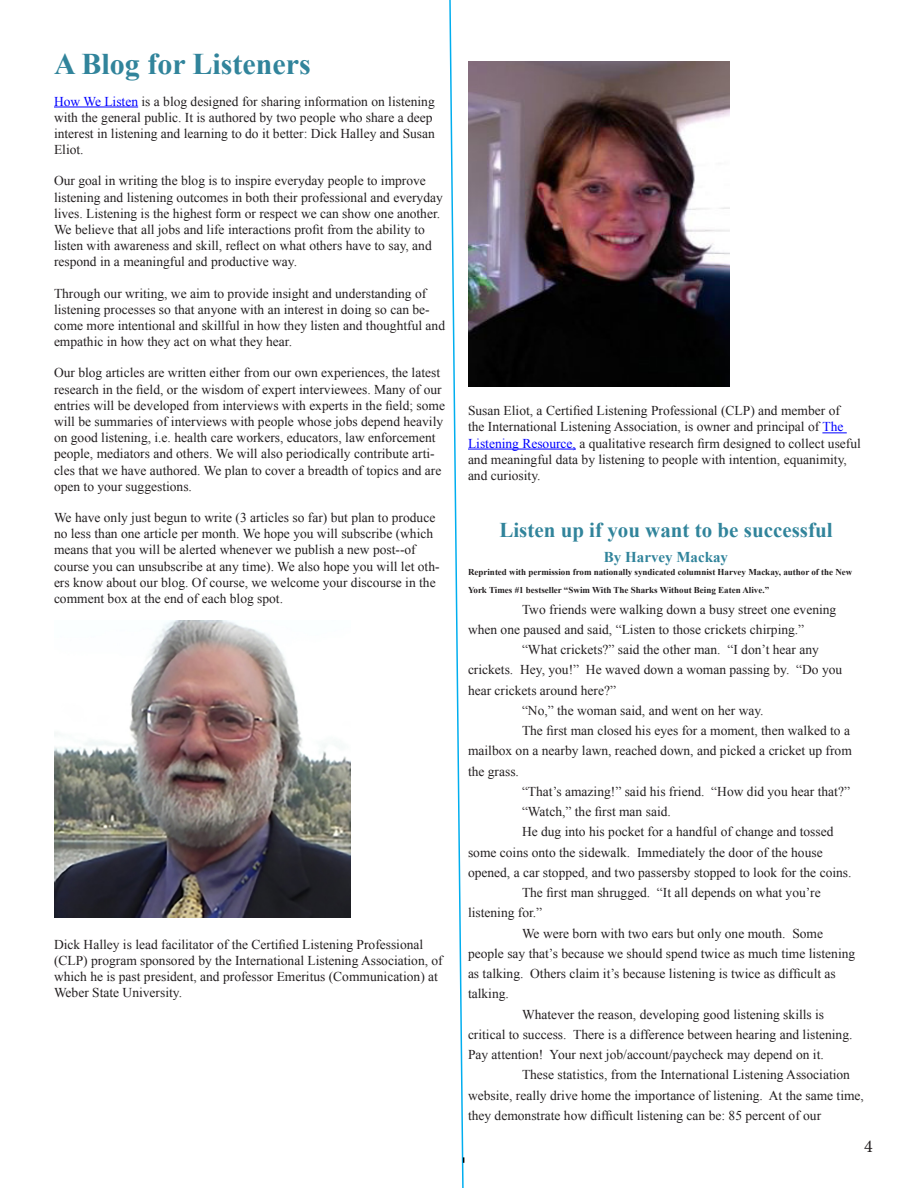
<style>
.page{position:relative;width:918px;height:1188px;background:#fff}
.page>*{position:absolute;margin:0;border:0;box-sizing:border-box;transform-origin:0 0}
.t1{font:700 30px "Times New Roman";color:#31849b}
.t2{font:700 21px "Times New Roman";color:#31849b}
.t3{font:18px "Minion Pro";color:#231f20}
.Body_Text{font:700 15px "Times New Roman";color:#31849b}
.Body_Text-2{font:13.5px/16.2px "Times New Roman";color:#231f20}
.Body_Text-3{font:700 9px/18px "Times New Roman";color:#231f20}
.s1{color:#00f}
</style>
<div class="page">
<hr style="left:54px;top:107px;width:84px;height:1px;background:#00f">
<img style="left:54px;top:621px;width:297px;height:297px">
<svg style="left:822px;top:433px;width:25px;height:1px"></svg>
<hr style="left:468px;top:449px;width:108px;height:1px;background:#00f">
<img style="left:468px;top:61px;width:262px;height:326px">
<svg style="left:449px;top:0;width:15px;height:1188px"></svg>
<p class="t1" style="left:54px;top:44px;width:258px">A Blog for Listeners</p>
<p class="Body_Text-2" style="left:54px;top:93px;width:382px"><span class="s1">How We Listen</span> is a blog designed for sharing information on listening with the general public. It is authored by two people who share a deep interest in listening and learning to do it better: Dick Halley and Susan Eliot.</p>
<p class="Body_Text-2" style="left:54px;top:172px;width:390px">Our goal in writing the blog is to inspire everyday people to improve listening and listening outcomes in both their professional and everyday lives. Listening is the highest form or respect we can show one another.<br>We believe that all jobs and life interactions profit from the ability to listen with awareness and skill, reflect on what others have to say, and respond in a meaningful and productive way.</p>
<p class="Body_Text-2" style="left:54px;top:285px;width:393px">Through our writing, we aim to provide insight and understanding of listening processes so that anyone with an interest in doing so can be&shy;come more intentional and skillful in how they listen and thoughtful and empathic in how they act on what they hear.</p>
<p class="Body_Text-2" style="left:54px;top:364px;width:393px">Our blog articles are written either from our own experiences, the latest research in the field, or the wisdom of expert interviewees. Many of our entries will be developed from interviews with experts in the field; some will be summaries of interviews with people whose jobs depend heavily on good listening, i.e. health care workers, educators, law enforcement people, mediators and others. We will also periodically contribute arti&shy;cles that we have authored. We plan to cover a breadth of topics and are open to your suggestions.</p>
<p class="Body_Text-2" style="left:54px;top:509px;width:387px">We have only just begun to write (3 articles so far) but plan to produce no less than one article per month. We hope you will subscribe (which means that you will be alerted whenever we publish a new post--of course you can unsubscribe at any time). We also hope you will let oth&shy;ers know about our blog. Of course, we welcome your discourse in the comment box at the end of each blog spot.</p>
<p class="Body_Text-2" style="left:54px;top:936px;width:390px">Dick Halley is lead facilitator of the Certified Listening Professional (CLP) program sponsored by the International Listening Association, of which he is past president, and professor Emeritus (Communication) at Weber State University.</p>
<p class="Body_Text-2" style="left:468px;top:402px;width:394px">Susan Eliot, a Certified Listening Professional (CLP) and member of<br>the International Listening Association, is owner and principal of <span class="s1">The Listening Resource,</span> a qualitative research firm designed to collect useful and meaningful data by listening to people with intention, equanimity, and curiosity.</p>
<p class="t2" style="left:499px;top:515px;width:335px">Listen up if you want to be successful</p>
<p class="Body_Text" style="left:604px;top:546px;width:126px">By Harvey Mackay</p>
<p class="Body_Text-3" style="left:468px;top:563px;width:386px">Reprinted with permission from nationally syndicated columnist Harvey Mackay, author of the New<br>York Times #1 bestseller “Swim With The Sharks Without Being Eaten Alive.”</p>
<p class="Body_Text-2" style="left:468px;top:599px;width:370px;line-height:20.2px;text-indent:54px">Two friends were walking down a busy street one evening when one paused and said, “Listen to those crickets chirping.”</p>
<p class="Body_Text-2" style="left:468px;top:639px;width:376px;line-height:20.2px;text-indent:54px">“What crickets?” said the other man. “I don’t hear any crickets. Hey, you!” He waved down a woman passing by. “Do you hear crickets around here?”</p>
<p class="Body_Text-2" style="left:522px;top:702px;width:243px">“No,” the woman said, and went on her way.</p>
<p class="Body_Text-2" style="left:468px;top:720px;width:385px;line-height:20.2px;text-indent:54px">The first man closed his eyes for a moment, then walked to a mailbox on a nearby lawn, reached down, and picked a cricket up from the grass.</p>
<p class="Body_Text-2" style="left:522px;top:783px;width:330px">“That’s amazing!” said his friend. “How did you hear that?”</p>
<p class="Body_Text-2" style="left:522px;top:803px;width:150px">“Watch,” the first man said.</p>
<p class="Body_Text-2" style="left:468px;top:822px;width:385px;line-height:20.2px;text-indent:54px">He dug into his pocket for a handful of change and tossed some coins onto the sidewalk. Immediately the door of the house opened, a car stopped, and two passersby stopped to look for the coins.</p>
<p class="Body_Text-2" style="left:468px;top:882px;width:354px;line-height:20.2px;text-indent:54px">The first man shrugged. “It all depends on what you’re listening for.”</p>
<p class="Body_Text-2" style="left:468px;top:923px;width:389px;line-height:20.2px;text-indent:54px">We were born with two ears but only one mouth. Some people say that’s because we should spend twice as much time listening as talking. Others claim it’s because listening is twice as difficult as talking.</p>
<p class="Body_Text-2" style="left:468px;top:1004px;width:386px;line-height:20.2px;text-indent:54px">Whatever the reason, developing good listening skills is critical to success. There is a difference between hearing and listening.<br>Pay attention! Your next job/account/paycheck may depend on it.</p>
<p class="Body_Text-2" style="left:468px;top:1065px;width:398px;line-height:20.2px;text-indent:54px">These statistics, from the International Listening Association website, really drive home the importance of listening. At the same time, they demonstrate how difficult listening can be: 85 percent of our</p>
<p class="t3" style="left:864px;top:1135px;width:10px">4</p>
</div>
